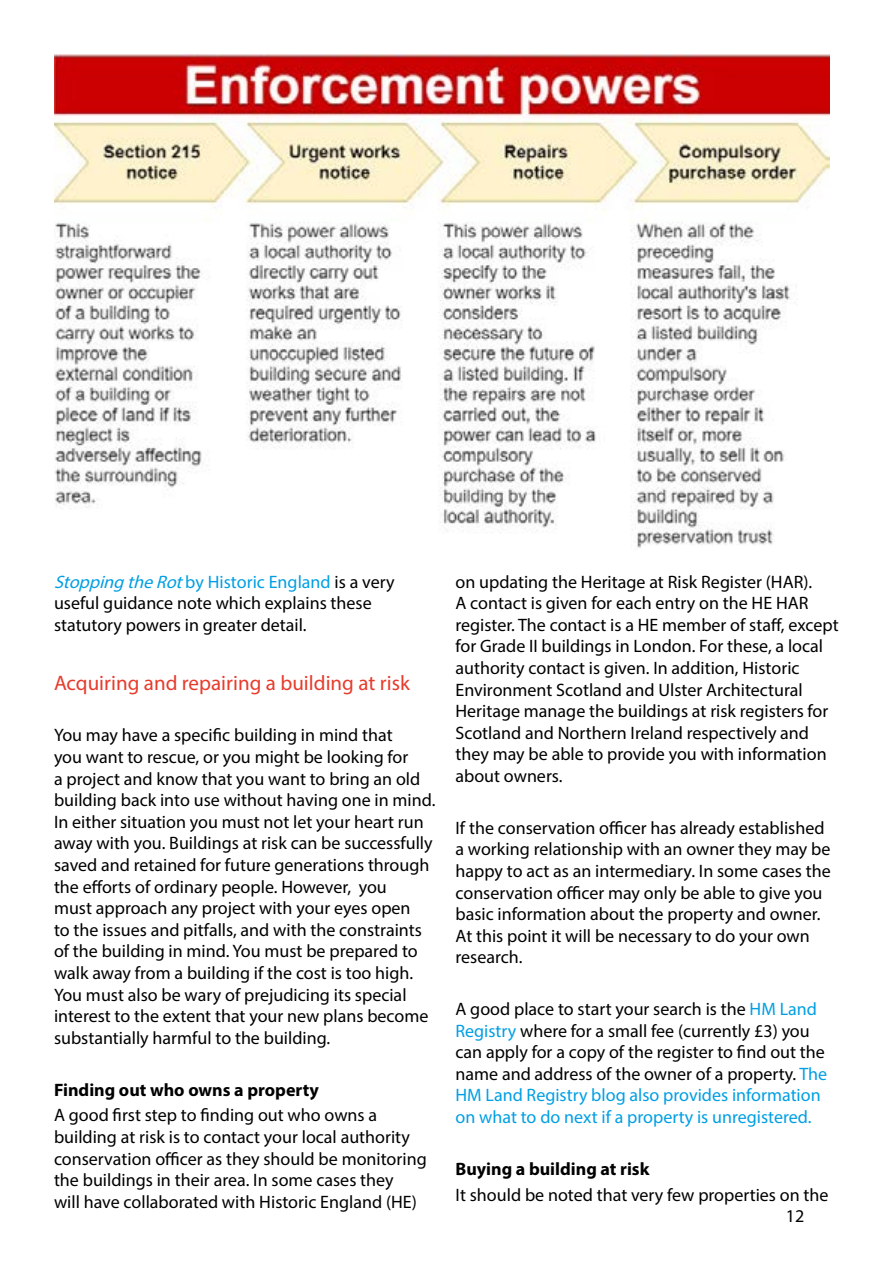
<style>
.page{position:relative;width:893px;height:1263px;background:#fff}
.page>*{position:absolute;margin:0;border:0;box-sizing:border-box;transform-origin:0 0}
.t1{font:21px "Myriad Pro";color:#e73b2b}
.t2{font:18px/21.6px "Myriad Pro";color:#000}
.t3{font:700 18px "Myriad Pro";color:#000}
.s1{font-style:italic;color:#009fe3}
.s2{color:#009fe3}
</style>
<div class="page">
<img style="left:54px;top:54px;width:775px;height:494px">
<p class="t2" style="left:54px;top:570px;width:342px"><span class="s1">StoppingtheRot</span><span class="s2">by Historic England</span> is a very useful guidance note which explains these statutory powers in greater detail.</p>
<p class="t1" style="left:54px;top:670px;width:357px">Acquiring and repairing a building at risk</p>
<p class="t2" style="left:54px;top:724px;width:383px">You may have a specific building in mind that<br>you want to rescue, or you might be looking for<br>a project and know that you want to bring an old building back into use without having one in mind.<br>In either situation you must not let your heart run away with you. Buildings at risk can be successfully saved and retained for future generations through the efforts of ordinary people. However, you<br>must approach any project with your eyes open<br>to the issues and pitfalls, and with the constraints of the building in mind. You must be prepared to walk away from a building if the cost is too high.<br>You must also be wary of prejudicing its special interest to the extent that your new plans become substantially harmful to the building.</p>
<p class="t3" style="left:54px;top:1078px;width:266px">Finding out who owns a property</p>
<p class="t2" style="left:54px;top:1104px;width:374px">A good first step to finding out who owns a building at risk is to contact your local authority conservation officer as they should be monitoring the buildings in their area. In some cases they<br>will have collaborated with Historic England (HE)</p>
<p class="t2" style="left:455px;top:570px;width:385px">on updating the Heritage at Risk Register (HAR).<br>A contact is given for each entry on the HE HAR register. The contact is a HE member of staff, except for Grade II buildings in London. For these, a local authority contact is given. In addition, Historic Environment Scotland and Ulster Architectural Heritage manage the buildings at risk registers for Scotland and Northern Ireland respectively and they may be able to provide you with information about owners.</p>
<p class="t2" style="left:455px;top:816px;width:377px">If the conservation officer has already established a working relationship with an owner they may be happy to act as an intermediary. In some cases the conservation officer may only be able to give you basic information about the property and owner.<br>At this point it will be necessary to do your own research.</p>
<p class="t2" style="left:455px;top:998px;width:373px">A good place to start your search is the <span class="s2">HM Land Registry</span> where for a small fee (currently £3) you can apply for a copy of the register to find out the name and address of the owner of a property. <span class="s2">The HM Land Registry blog also provides information on what to do next if a property is unregistered.</span></p>
<p class="t3" style="left:455px;top:1157px;width:196px">Buying a building at risk</p>
<p class="t2" style="left:786px;top:1183px;width:44px;text-indent:-330px">It should be noted that very few properties on the<br>12</p>
</div>
